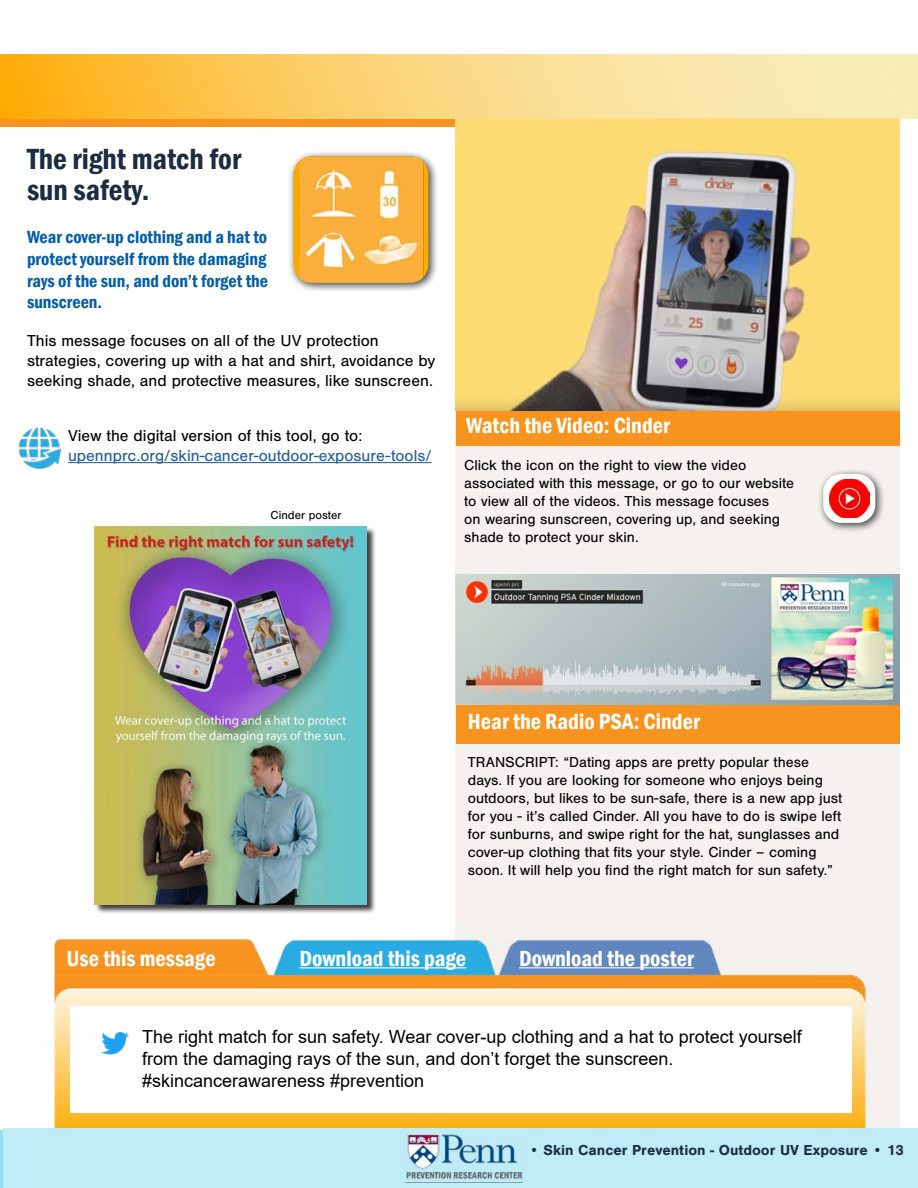
<style>
.page{position:relative;width:918px;height:1188px;background:#fff}
.page>*{position:absolute;margin:0;border:0;box-sizing:border-box;transform-origin:0 0}
.t1{font:600 condensed 30px/31.5px "Franklin Gothic";color:#1b2d42}
.t2{font:600 condensed 22.5px "Franklin Gothic";color:#fff}
.t3{font:18px/21.6px "Arial";color:#000}
.t4{font:600 condensed 18px/21.6px "Franklin Gothic";color:#045ea7;text-align:justify}
.t5{font:16.5px/19.8px "Nimbus San";color:#000}
.t6{font:16.5px "Nimbus San";color:#215e9e}
.t7{font:15px/18px "Nimbus San";color:#000}
.t8{font:700 15px "Nimbus San";color:#1b2d42}
.t9{font:12px "Nimbus San";color:#000}
</style>
<div class="page">
<div style="left:455px;top:124px;width:445px;height:1010px;background:#f4f1ef"></div>
<img style="left:54px;top:940px;width:812px;height:188px">
<div style="left:4px;top:1128px;width:914px;height:60px;background:#bfecf7"></div>
<div style="left:0;top:119px;width:459px;height:7px;background:#f7931e"></div>
<div style="left:456px;top:411px;width:444px;height:35px;background:#f7931e"></div>
<div style="left:70px;top:1007px;width:781px;height:106px;background:#fff"></div>
<div style="left:456px;top:703px;width:443px;height:41px;background:#f7931e"></div>
<svg style="left:0;top:54px;width:918px;height:65px"></svg>
<div style="left:288px;top:150px;width:150px;height:143px;background:#000;opacity:.75"></div>
<img style="left:293px;top:156px;width:135px;height:127px">
<img style="left:19px;top:427px;width:42px;height:42px">
<img style="left:456px;top:119px;width:444px;height:292px">
<div style="left:818px;top:468px;width:67px;height:65px;background:#000;opacity:.75"></div>
<div style="left:823px;top:474px;width:52px;height:49px;background:#fff;border-radius:18px"></div>
<img style="left:829px;top:479px;width:40px;height:38px">
<img style="left:456px;top:574px;width:444px;height:131px">
<div style="left:95px;top:527px;width:281px;height:387px;background:#000;opacity:.75"></div>
<img style="left:94px;top:526px;width:272px;height:378px">
<img style="left:101px;top:1032px;width:28px;height:23px">
<img style="left:405px;top:1135px;width:117px;height:48px">
<hr style="left:68px;top:462px;width:364px;height:1px;background:#215e9e">
<hr style="left:300px;top:967px;width:166px;height:1px;background:#fff">
<hr style="left:519px;top:967px;width:175px;height:1px;background:#fff">
<p class="t1" style="left:27px;top:142px;width:216px">The right match for sun safety.</p>
<p class="t4" style="left:27px;top:226px;width:243px">Wear cover-up clothing and a hat to protect yourself from the damaging rays of the sun, and don’t forget the sunscreen.</p>
<p class="t5" style="left:27px;top:331px;width:410px">This message focuses on all of the UV protection strategies, covering up with a hat and shirt, avoidance by seeking shade, and protective measures, like sunscreen.</p>
<p class="t5" style="left:68px;top:426px;width:296px">View the digital version of this tool, go to:</p>
<p class="t6" style="left:68px;top:446px;width:365px">upennprc.org/skin-cancer-outdoor-exposure-tools/</p>
<p class="t9" style="left:271px;top:508px;width:73px">Cinder poster</p>
<p class="t2" style="left:466px;top:411px;width:205px">Watch the Video: Cinder</p>
<p class="t7" style="left:464px;top:456px;width:331px">Click the icon on the right to view the video associated with this message, or go to our website to view all of the videos. This message focuses<br>on wearing sunscreen, covering up, and seeking shade to protect your skin.</p>
<p class="t2" style="left:468px;top:706px;width:234px">Hear the Radio PSA: Cinder</p>
<p class="t7" style="left:468px;top:753px;width:376px">TRANSCRIPT: “Dating apps are pretty popular these days. If you are looking for someone who enjoys being outdoors, but likes to be sun-safe, there is a new app just for you - it’s called Cinder. All you have to do is swipe left for sunburns, and swipe right for the hat, sunglasses and cover-up clothing that fits your style. Cinder – coming soon. It will help you find the right match for sun safety.”</p>
<p class="t2" style="left:67px;top:944px;width:151px">Use this message</p>
<p class="t2" style="left:300px;top:944px;width:168px">Download this page</p>
<p class="t2" style="left:519px;top:944px;width:176px">Download the poster</p>
<p class="t3" style="left:142px;top:1026px;width:661px">The right match for sun safety. Wear cover-up clothing and a hat to protect yourself from the damaging rays of the sun, and don’t forget the sunscreen.</p>
<p class="t3" style="left:142px;top:1069px;width:284px">#skincancerawareness #prevention</p>
<p class="t8" style="left:529px;top:1141px;width:376px">• Skin Cancer Prevention - Outdoor UV Exposure • 13</p>
</div>
